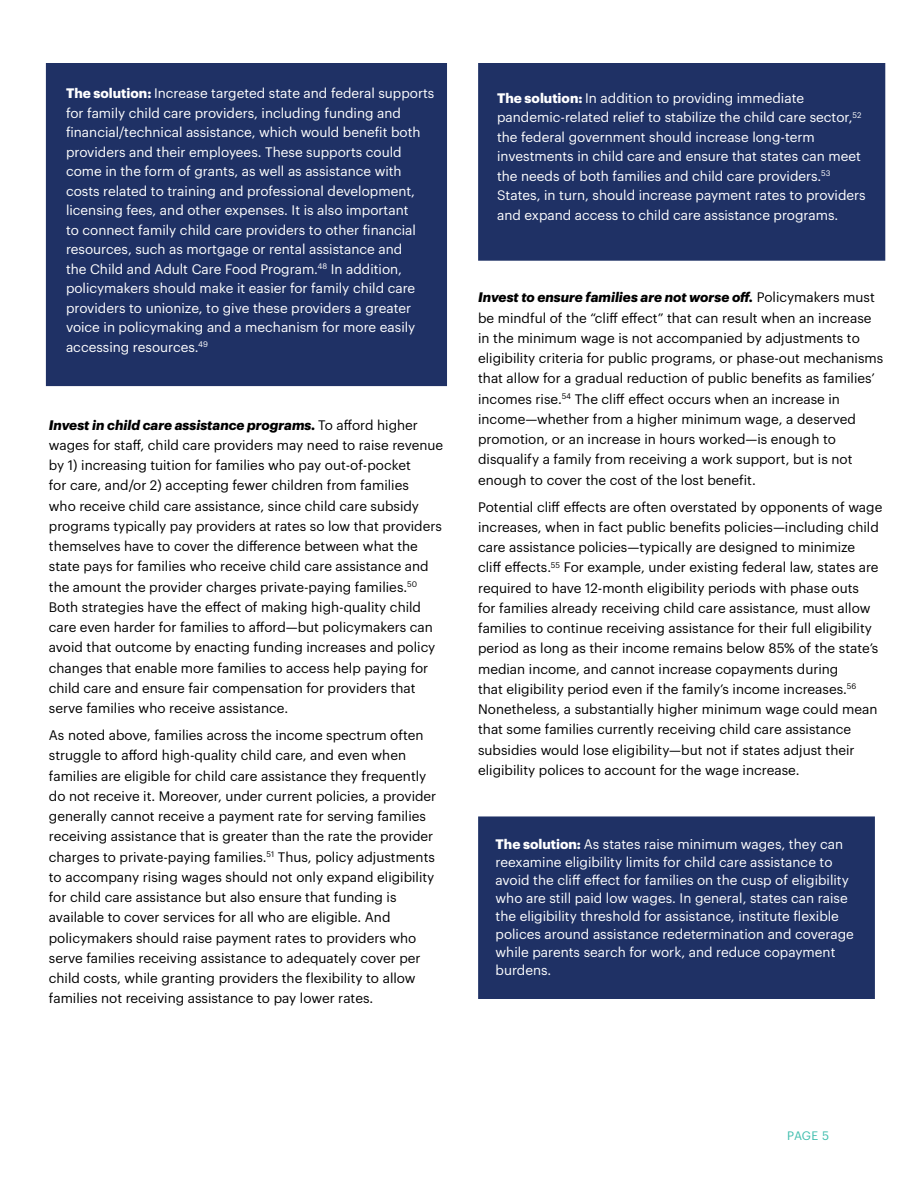
<style>
.page{position:relative;width:918px;height:1188px;background:#fff}
.page>*{position:absolute;margin:0;border:0;box-sizing:border-box;transform-origin:0 0}
.t1{font:13.5px/20.2px "Graphik";color:#000}
.t2{font:13.5px/19.5px "Graphik";color:#fff}
.t3{font:12px "Graphik";color:#3ebdad}
.s1{font-weight:700}
.s2{font-weight:700;font-style:italic}
</style>
<div class="page">
<div style="left:46px;top:63px;width:401px;height:323px;background:#1f3165"></div>
<div style="left:478px;top:63px;width:407px;height:198px;background:#1f3165;border:3px solid #1f3165"></div>
<div style="left:478px;top:816px;width:397px;height:183px;background:#1f3165;border:3px solid #1f3165"></div>
<p class="t2" style="left:66px;top:83px;width:370px"><span class="s1">The solution:</span> Increase targeted state and federal supports for family child care providers, including funding and financial/technical assistance, which would benefit both providers and their employees. These supports could come in the form of grants, as well as assistance with costs related to training and professional development, licensing fees, and other expenses. It is also important<br>to connect family child care providers to other financial resources, such as mortgage or rental assistance and<br>the Child and Adult Care Food Program.<sup>48</sup> In addition, policymakers should make it easier for family child care providers to unionize, to give these providers a greater voice in policymaking and a mechanism for more easily accessing resources.<sup>49</sup></p>
<p class="t2" style="left:497px;top:87px;width:370px"><span class="s1">The solution:</span> In addition to providing immediate pandemic-related relief to stabilize the child care sector,<sup>52 </sup>the federal government should increase long-term investments in child care and ensure that states can meet the needs of both families and child care providers.<sup>53<br></sup>States, in turn, should increase payment rates to providers and expand access to child care assistance programs.</p>
<p class="t1" style="left:478px;top:286px;width:407px"><span class="s2">Invest to ensure families are not worse off.</span> Policymakers must be mindful of the “cliff effect” that can result when an increase in the minimum wage is not accompanied by adjustments to eligibility criteria for public programs, or phase-out mechanisms that allow for a gradual reduction of public benefits as families’ incomes rise.<sup>54</sup> The cliff effect occurs when an increase in income—whether from a higher minimum wage, a deserved promotion, or an increase in hours worked—is enough to disqualify a family from receiving a work support, but is not enough to cover the cost of the lost benefit.</p>
<p class="t1" style="left:478px;top:495px;width:406px">Potential cliff effects are often overstated by opponents of wage increases, when in fact public benefits policies—including child care assistance policies—typically are designed to minimize<br>cliff effects.<sup>55</sup> For example, under existing federal law, states are required to have 12-month eligibility periods with phase outs<br>for families already receiving child care assistance, must allow families to continue receiving assistance for their full eligibility period as long as their income remains below 85% of the state’s median income, and cannot increase copayments during<br>that eligibility period even if the family’s income increases.<sup>56<br></sup>Nonetheless, a substantially higher minimum wage could mean that some families currently receiving child care assistance subsidies would lose eligibility—but not if states adjust their eligibility polices to account for the wage increase.</p>
<p class="t1" style="left:49px;top:413px;width:396px"><span class="s2">Invest in child care assistance programs.</span> To afford higher wages for staff, child care providers may need to raise revenue by 1) increasing tuition for families who pay out-of-pocket<br>for care, and/or 2) accepting fewer children from families<br>who receive child care assistance, since child care subsidy programs typically pay providers at rates so low that providers themselves have to cover the difference between what the state pays for families who receive child care assistance and the amount the provider charges private-paying families.<sup>50<br></sup>Both strategies have the effect of making high-quality child care even harder for families to afford—but policymakers can avoid that outcome by enacting funding increases and policy changes that enable more families to access help paying for child care and ensure fair compensation for providers that serve families who receive assistance.</p>
<p class="t1" style="left:49px;top:724px;width:389px">As noted above, families across the income spectrum often struggle to afford high-quality child care, and even when families are eligible for child care assistance they frequently do not receive it. Moreover, under current policies, a provider generally cannot receive a payment rate for serving families receiving assistance that is greater than the rate the provider charges to private-paying families.<sup>51</sup> Thus, policy adjustments to accompany rising wages should not only expand eligibility for child care assistance but also ensure that funding is available to cover services for all who are eligible. And policymakers should raise payment rates to providers who serve families receiving assistance to adequately cover per child costs, while granting providers the flexibility to allow families not receiving assistance to pay lower rates.</p>
<p class="t2" style="left:496px;top:834px;width:360px;line-height:18px"><span class="s1">The solution:</span> As states raise minimum wages, they can reexamine eligibility limits for child care assistance to avoid the cliff effect for families on the cusp of eligibility who are still paid low wages. In general, states can raise the eligibility threshold for assistance, institute flexible polices around assistance redetermination and coverage while parents search for work, and reduce copayment burdens.</p>
<p class="t3" style="left:787px;top:1126px;width:43px">PAGE 5</p>
</div>
